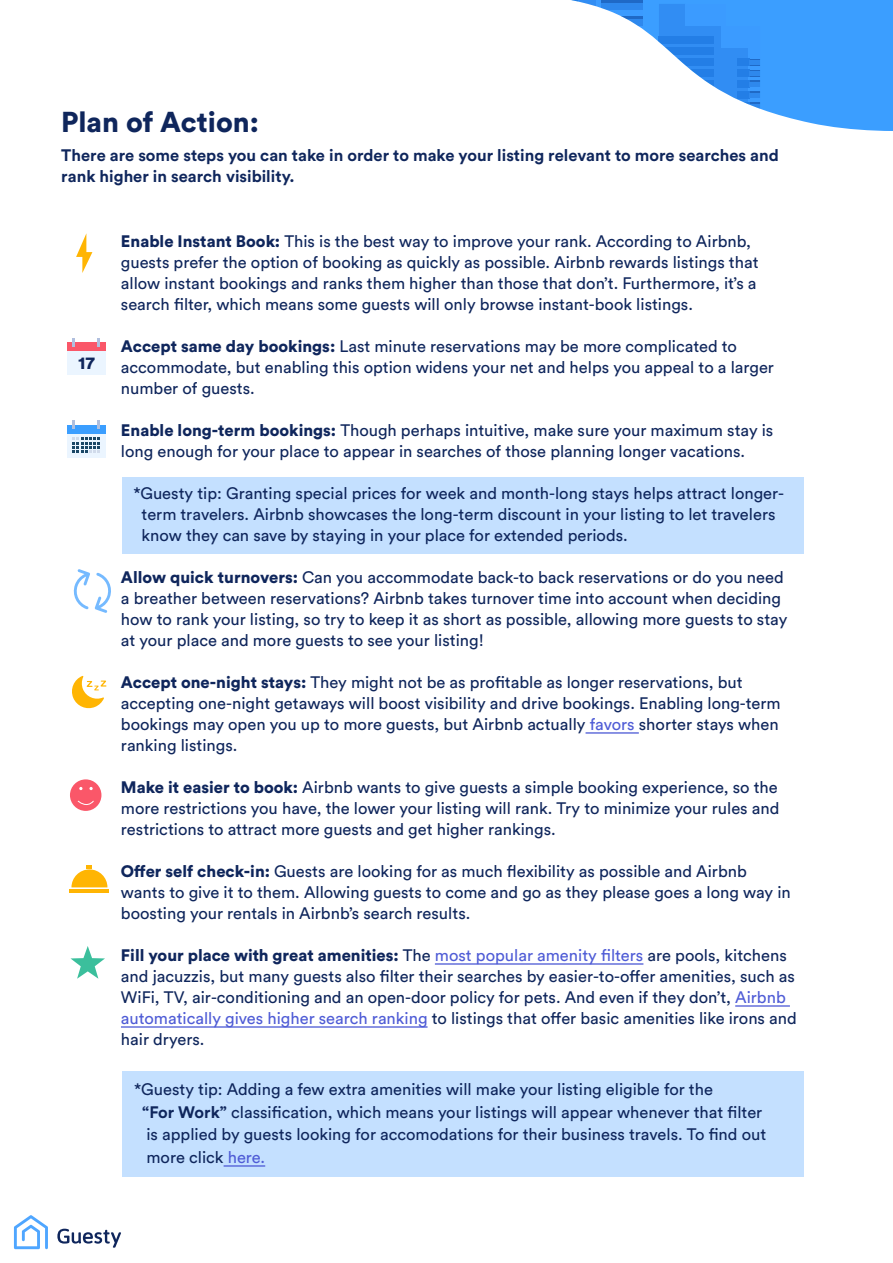
<style>
.page{position:relative;width:893px;height:1263px;background:#fff}
.page>*{position:absolute;margin:0;border:0;box-sizing:border-box;transform-origin:0 0}
.t1{font:900 28.5px "Circular Pro";color:#0f265c}
.t2{font:900 17.55px "Circular Pro";color:#0f265c}
.t3{font:16.5px/21px "Circular Pro";color:#0f265c}
.t4{font:700 16.5px/21px "Circular Pro";color:#0f265c}
.s1{font-weight:900}
.s2{color:#4f5cd6}
.s3{font-weight:700}
</style>
<div class="page">
<div style="left:122px;top:477px;width:681px;height:77px;background:#c4e0ff"></div>
<hr style="left:586px;top:732px;width:53px;height:2px;background:#4f5cd6">
<hr style="left:435px;top:963px;width:208px;height:2px;background:#4f5cd6">
<hr style="left:735px;top:1005px;width:55px;height:2px;background:#4f5cd6">
<hr style="left:121px;top:1026px;width:307px;height:2px;background:#4f5cd6">
<svg style="left:76px;top:233px;width:16px;height:40px"></svg>
<div style="left:67px;top:425px;width:38px;height:32px;background:#ebf5ff"></div>
<div style="left:67px;top:425px;width:38px;height:8px;background:#3b9eff"></div>
<svg style="left:72px;top:438px;width:28px;height:15px"></svg>
<svg style="left:72px;top:421px;width:3px;height:8px"></svg>
<svg style="left:97px;top:421px;width:3px;height:8px"></svg>
<div style="left:67px;top:343px;width:38px;height:32px;background:#ebf5ff"></div>
<div style="left:67px;top:343px;width:38px;height:8px;background:#fa5769"></div>
<svg style="left:72px;top:338px;width:3px;height:9px"></svg>
<svg style="left:97px;top:338px;width:3px;height:9px"></svg>
<svg style="left:72px;top:676px;width:34px;height:33px"></svg>
<svg style="left:70px;top:946px;width:35px;height:33px"></svg>
<svg style="left:71px;top:865px;width:36px;height:22px"></svg>
<hr style="left:70px;top:889px;width:39px;height:4px;background:#ffb503">
<div style="left:70px;top:779px;width:31px;height:32px;background:#fa5769;border-radius:50%"></div>
<svg style="left:89px;top:787px;width:4px;height:3px"></svg>
<svg style="left:77px;top:800px;width:18px;height:9px"></svg>
<div style="left:122px;top:1072px;width:681px;height:105px;background:#c4e0ff"></div>
<hr style="left:224px;top:1165px;width:41px;height:1px;background:#4f5cd6">
<svg style="left:73px;top:569px;width:38px;height:44px"></svg>
<svg style="left:571px;top:0;width:322px;height:131px;fill:#3b9eff"></svg>
<svg style="left:596px;top:0;width:47px;height:109px"></svg>
<div style="left:573px;top:0;width:22px;height:109px;background:#fff"></div>
<div style="left:602px;top:0;width:41px;height:10px;background:#1f69c6"></div>
<svg style="left:602px;top:16px;width:41px;height:3px"></svg>
<div style="left:602px;top:32px;width:41px;height:10px;background:#fff"></div>
<div style="left:602px;top:48px;width:41px;height:9px;background:#fff"></div>
<div style="left:602px;top:64px;width:41px;height:9px;background:#fff"></div>
<div style="left:602px;top:80px;width:41px;height:9px;background:#fff"></div>
<div style="left:602px;top:95px;width:41px;height:10px;background:#fff"></div>
<div style="left:602px;top:3px;width:41px;height:7px;background:#2e88ed"></div>
<svg style="left:602px;top:19px;width:41px;height:7px"></svg>
<svg style="left:749px;top:48px;width:11px;height:55px"></svg>
<div style="left:749px;top:59px;width:11px;height:6px;background:#2e88ed"></div>
<div style="left:721px;top:26px;width:39px;height:22px;background:#3b9bff"></div>
<svg style="left:659px;top:4px;width:90px;height:105px"></svg>
<div style="left:749px;top:71px;width:11px;height:5px;background:#2e88ed"></div>
<div style="left:749px;top:82px;width:11px;height:5px;background:#2e88ed"></div>
<div style="left:749px;top:93px;width:11px;height:5px;background:#2e88ed"></div>
<svg style="left:749px;top:104px;width:11px;height:5px"></svg>
<div style="left:686px;top:81px;width:14px;height:6px;background:#fff"></div>
<svg style="left:14px;top:1215px;width:34px;height:34px"></svg>
<svg style="left:57px;top:1229px;width:64px;height:19px"></svg>
<h1 class="t1" style="left:61px;top:102px;width:199px">Plan of Action:</h1>
<p class="t4" style="left:61px;top:144px;width:719px">There are some steps you can take in order to make your listing relevant to more searches and rank higher in search visibility.</p>
<p class="t2" style="left:78px;top:351px;width:18px">17</p>
<p class="t3" style="left:121px;top:230px;width:639px"><span class="s1">Enable Instant Book:</span> This is the best way to improve your rank. According to Airbnb, guests prefer the option of booking as quickly as possible. Airbnb rewards listings that allow instant bookings and ranks them higher than those that don .t’ Furthermore as’i t, search filter, which means some guests will only browse instant-book listings.</p>
<p class="t3" style="left:121px;top:335px;width:655px"><span class="s1">Accept same day bookings:</span> Last minute reservations may be more complicated to accommodate, but enabling this option widens your net and helps you appeal to a larger number of guests.</p>
<p class="t3" style="left:121px;top:419px;width:654px"><span class="s1">Enable long-term bookings:</span> Though perhaps intuitive, make sure your maximum stay is long enough for your place to appear in searches of those planning longer vacations.</p>
<p class="t3" style="left:142px;top:482px;width:644px;text-indent:-8px">*Guesty tip: Granting special prices for week and month-long stays helps attract longer&shy;term travelers. Airbnb showcases the long-term discount in your listing to let travelers know they can save by staying in your place for extended periods.</p>
<p class="t3" style="left:121px;top:566px;width:668px"><span class="s1">Allow quick turnovers:</span> Can you accommodate back-to back reservations or do you need a breather between reservations? Airbnb takes turnover time into account when deciding how to rank your listing, so try to keep it as short as possible, allowing more guests to stay at your place and more guests to see your listing!</p>
<p class="t3" style="left:121px;top:671px;width:661px"><span class="s1">Accept one-night stays:</span> They might not be as profitable as longer reservations, but accepting one-night getaways will boost visibility and drive bookings. Enabling long-term bookings may open you up to more guests, but Airbnb actually <span class="s2">favors</span> shorter stays when ranking listings.</p>
<p class="t3" style="left:121px;top:776px;width:660px;text-align:justify"><span class="s1">Make it easier to book:</span> Airbnb wants to give guests a simple booking experience, so the more restrictions you have, the lower your listing will rank. Try to minimize your rules and restrictions to attract more guests and get higher rankings.</p>
<p class="t3" style="left:121px;top:860px;width:671px"><span class="s1">Offer self check-in:</span> Guests are looking for as much flexibility as possible and Airbnb wants to give it to them. Allowing guests to come and go as they please goes a long way in boosting your rentals in Airbnbs’ search results.</p>
<p class="t3" style="left:121px;top:944px;width:677px"><span class="s1">Fill your place with great amenities:</span> The <span class="s2">most popular amenity filters</span> are pools, kitchens and jacuzzis, but many guests also filter their searches by easier-to-offer amenities, such as WiFi, TV, air-conditioning and an open-door policy for pets. And even if they don ,t’ <span class="s2">Airbnb automatically gives higher search ranking</span> to listings that offer basic amenities like irons and hair dryers.</p>
<p class="t3" style="left:142px;top:1077px;width:625px;line-height:22.5px;text-indent:-8px">*Guesty tip: Adding a few extra amenities will make your listing eligible for the<br><span class="s3">“For Work”</span> classification, which means your listings will appear whenever that filter is applied by guests looking for accomodations for their business travels. To find out more click <span class="s2">here.</span></p>
</div>
